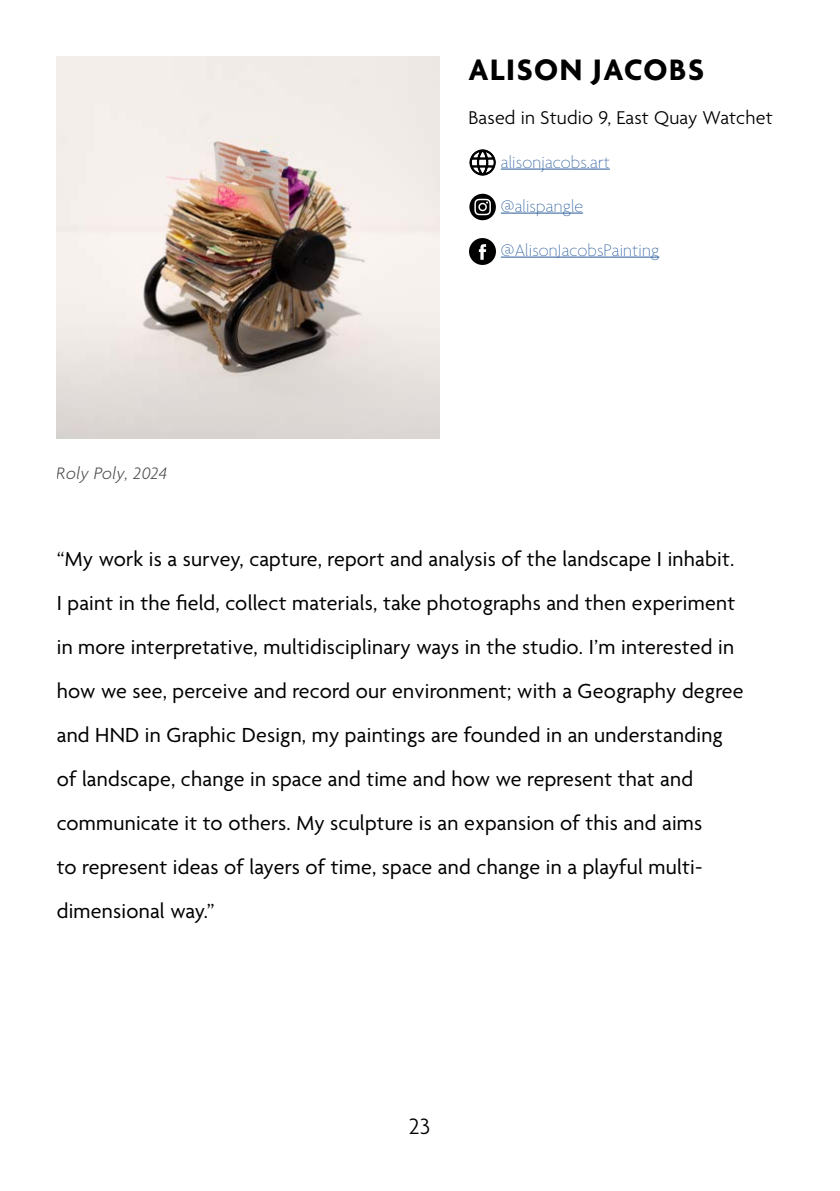
<style>
.page{position:relative;width:840px;height:1191px;background:#fff}
.page>*{position:absolute;margin:0;border:0;box-sizing:border-box;transform-origin:0 0}
.t1{font:700 32px "Agenda";letter-spacing:.05em;color:#000}
.t2{font:300 24px "Agenda";color:#000}
.t3{font:22px/44px "Agenda";letter-spacing:.01em;color:#000}
.t4{font:300 20px "Agenda";letter-spacing:.01em;color:#000}
.t5{font:100 18px "Agenda";letter-spacing:.01em;color:#275b9b}
.t6{font:italic 300 18px "Agenda";letter-spacing:.015em;color:#000}
</style>
<div class="page">
<img style="left:57px;top:57px;width:382px;height:381px">
<hr style="left:500px;top:169px;width:109px;height:1px;background:#275b9b">
<hr style="left:500px;top:213px;width:82px;height:1px;background:#275b9b">
<hr style="left:500px;top:257px;width:159px;height:1px;background:#275b9b">
<svg style="left:469px;top:149px;width:26px;height:27px"></svg>
<svg style="left:469px;top:194px;width:26px;height:26px"></svg>
<img style="left:469px;top:238px;width:26px;height:27px">
<p class="t6" style="left:57px;top:462px;width:112px">Roly Poly, 2024</p>
<h1 class="t1" style="left:468px;top:52px;width:237px">ALISON JACOBS</h1>
<p class="t4" style="left:468px;top:106px;width:306px">Based in Studio 9, East Quay Watchet</p>
<p class="t5" style="left:500px;top:152px;width:110px">alisonjacobs.art</p>
<p class="t5" style="left:500px;top:196px;width:84px">@alispangle</p>
<p class="t5" style="left:500px;top:240px;width:160px">@AlisonJacobsPainting</p>
<p class="t3" style="left:57px;top:538px;width:688px">“My work is a survey, capture, report and analysis of the landscape I inhabit.<br>I paint in the field, collect materials, take photographs and then experiment in more interpretative, multidisciplinary ways in the studio. I’m interested in how we see, perceive and record our environment; with a Geography degree and HND in Graphic Design, my paintings are founded in an understanding of landscape, change in space and time and how we represent that and communicate it to others. My sculpture is an expansion of this and aims<br>to represent ideas of layers of time, space and change in a playful multi&shy;dimensional way.”</p>
<p class="t2" style="left:408px;top:1113px;width:23px">23</p>
</div>
